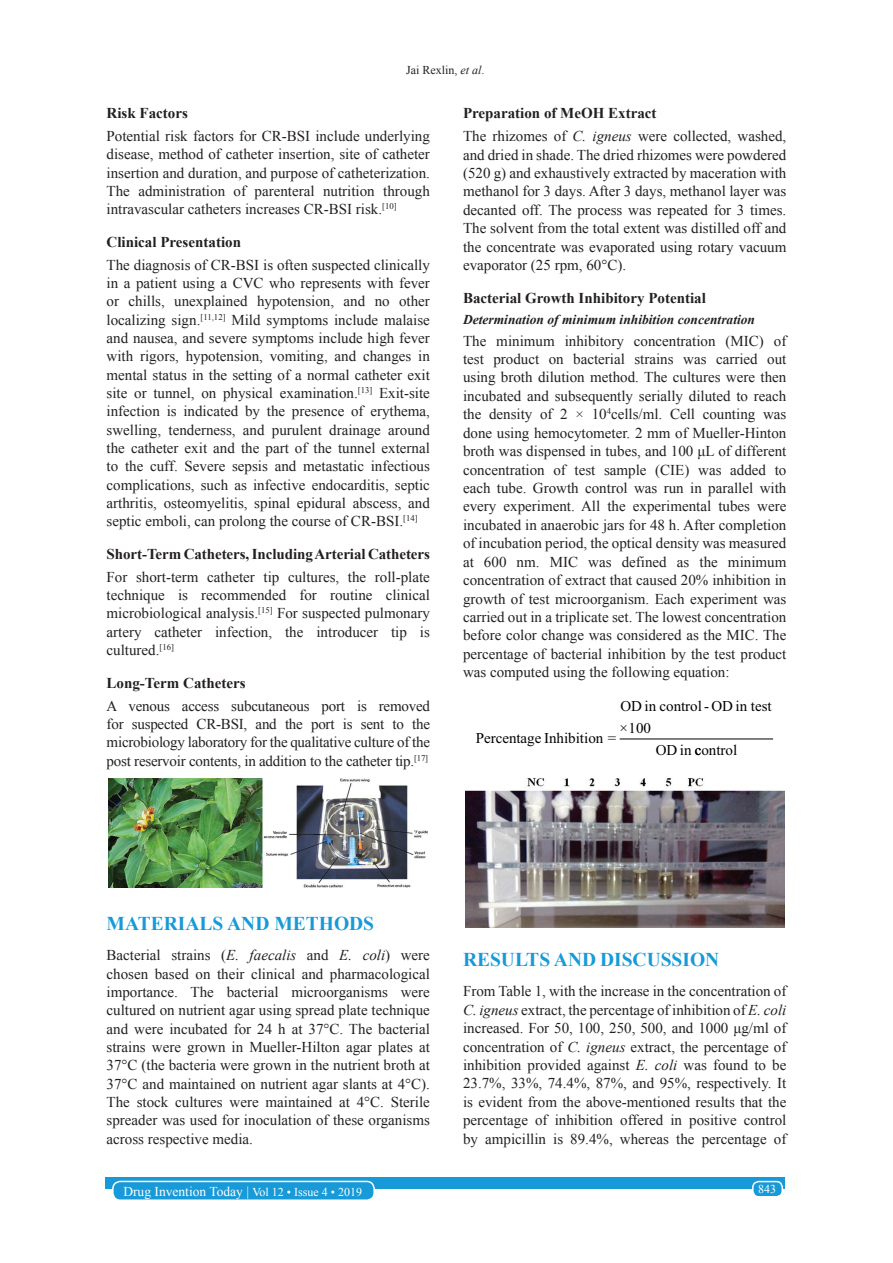
<style>
.page{position:relative;width:893px;height:1263px;background:#fff}
.page>*{position:absolute;margin:0;border:0;box-sizing:border-box;transform-origin:0 0}
.t1{font:700 19.5px "Times New Roman";color:#179ad7}
.TX{font:15px/18.3px "Times New Roman";color:#231f20;text-align:justify}
.t2{font:700 15px "Times New Roman";color:#231f20}
.t3{font:15px "Times New Roman";color:#000}
.H3_No_Above_Space{font:italic 700 13.5px "Times New Roman";color:#231f20}
.foot1{font:13.5px "Times New Roman";color:#fff}
.t4{font:12px "Times New Roman";color:#231f20}
.foot1-2{font:12px "Times New Roman";color:#fff}
.s1{font-style:italic}
.s2{font-size:12px}
</style>
<div class="page">
<div style="left:105px;top:1177px;width:679px;height:12px;background:#179ad7"></div>
<div style="left:752px;top:1181px;width:29px;height:15px;background:#179ad7;border-radius:6px"></div>
<div style="left:751px;top:1180px;width:31px;height:17px;border:2px solid #fff;border-radius:6px"></div>
<div style="left:113px;top:1181px;width:261px;height:19px;background:#179ad7;border-radius:7px"></div>
<div style="left:112px;top:1180px;width:263px;height:21px;border:2px solid #fff;border-radius:7px"></div>
<img style="left:109px;top:778px;width:319px;height:109px">
<hr style="left:619px;top:738px;width:153px;height:1px;background:#000">
<img style="left:465px;top:778px;width:319px;height:149px">
<p class="t4" style="left:406px;top:62px;width:80px">Jai Rexlin, <span class="s1">et al</span>.</p>
<h2 class="t2" style="left:106px;top:102px;width:83px">Risk Factors</h2>
<p class="TX" style="left:106px;top:126px;width:325px">Potential risk factors for CR-BSI include underlying disease, method of catheter insertion, site of catheter insertion and duration, and purpose of catheterization.<br>The administration of parenteral nutrition through intravascular catheters increases CR-BSI risk.<sup>[10]</sup></p>
<h2 class="t2" style="left:106px;top:231px;width:136px">Clinical Presentation</h2>
<p class="TX" style="left:106px;top:255px;width:325px">The diagnosis of CR-BSI is often suspected clinically in a patient using a CVC who represents with fever or chills, unexplained hypotension, and no other localizing sign.<sup>[11,12]</sup> Mild symptoms include malaise and nausea, and severe symptoms include high fever with rigors, hypotension, vomiting, and changes in mental status in the setting of a normal catheter exit site or tunnel, on physical examination.<sup>[13]</sup> Exit-site infection is indicated by the presence of erythema, swelling, tenderness, and purulent drainage around the catheter exit and the part of the tunnel external to the cuff. Severe sepsis and metastatic infectious complications, such as infective endocarditis, septic arthritis, osteomyelitis, spinal epidural abscess, and septic emboli, can prolong the course of CR-BSI.<sup>[14]</sup></p>
<h2 class="t2" style="left:106px;top:543px;width:325px">Short-Term Catheters, Including Arterial Catheters</h2>
<p class="TX" style="left:106px;top:567px;width:325px">For short-term catheter tip cultures, the roll-plate technique is recommended for routine clinical microbiological analysis.<sup>[15]</sup> For suspected pulmonary artery catheter infection, the introducer tip is cultured.<sup>[16]</sup></p>
<h2 class="t2" style="left:106px;top:672px;width:141px">Long-Term Catheters</h2>
<p class="TX" style="left:106px;top:696px;width:325px">A venous access subcutaneous port is removed for suspected CR-BSI, and the port is sent to the microbiology laboratory for the qualitative culture of the post reservoir contents, in addition to the catheter tip.<sup>[17]</sup></p>
<h2 class="t2" style="left:463px;top:102px;width:195px">Preparation of MeOH Extract</h2>
<p class="TX" style="left:463px;top:126px;width:325px">The rhizomes of <span class="s1">C. igneus</span> were collected, washed, and dried in shade. The dried rhizomes were powdered (520 g) and exhaustively extracted by maceration with methanol for 3 days. After 3 days, methanol layer was decanted off. The process was repeated for 3 times.<br>The solvent from the total extent was distilled off and the concentrate was evaporated using rotary vacuum evaporator (25 rpm, 60°C).</p>
<h2 class="t2" style="left:463px;top:287px;width:244px">Bacterial Growth Inhibitory Potential</h2>
<p class="H3_No_Above_Space" style="left:463px;top:310px;width:293px">Determination of minimum inhibition concentration</p>
<p class="TX" style="left:463px;top:331px;width:325px">The minimum inhibitory concentration (MIC) of test product on bacterial strains was carried out using broth dilution method. The cultures were then incubated and subsequently serially diluted to reach the density of 2 × 10<sup>4</sup>cells/ml. Cell counting was done using hemocytometer. 2 mm of Mueller-Hinton broth was dispensed in tubes, and 100 μL of different concentration of test sample (CIE) was added to each tube. Growth control was run in parallel with every experiment. All the experimental tubes were incubated in anaerobic jars for 48 h. After completion of incubation period, the optical density was measured at 600 nm. MIC was defined as the minimum concentration of extract that caused 20% inhibition in growth of test microorganism. Each experiment was carried out in a triplicate set. The lowest concentration before color change was considered as the MIC. The percentage of bacterial inhibition by the test product was computed using the following equation:</p>
<p class="t3" style="left:620px;top:700px;width:153px">OD in control-OD in test</p>
<p class="t3" style="left:619px;top:722px;width:33px">× 100</p>
<p class="t3" style="left:655px;top:744px;width:83px">OD in control</p>
<p class="t3" style="left:475px;top:732px;width:142px">Percentage Inhibition =</p>
<h1 class="t1" style="left:106px;top:909px;width:269px">MATERIALS AND METHODS</h1>
<p class="TX" style="left:106px;top:945px;width:325px">Bacterial strains (<span class="s1">E. faecalis</span> and <span class="s1">E. coli</span>) were chosen based on their clinical and pharmacological importance. The bacterial microorganisms were cultured on nutrient agar using spread plate technique and were incubated for 24 h at 37°C. The bacterial strains were grown in Mueller-Hilton agar plates at 37°C (the bacteria were grown in the nutrient broth at 37°C and maintained on nutrient agar slants at 4°C).<br>The stock cultures were maintained at 4°C. Sterile spreader was used for inoculation of these organisms across respective media.</p>
<h1 class="t1" style="left:463px;top:945px;width:258px">RESULTS AND DISCUSSION</h1>
<p class="TX" style="left:463px;top:981px;width:325px">From Table 1, with the increase in the concentration of <span class="s1">C. igneus</span> extract, the percentage of inhibition of <span class="s1">E. coli </span>increased. For 50, 100, 250, 500, and 1000 μg/ml of concentration of <span class="s1">C. igneus</span> extract, the percentage of inhibition provided against <span class="s1">E. coli</span> was found to be 23.7%, 33%, 74.4%, 87%, and 95%, respectively. It is evident from the above-mentioned results that the percentage of inhibition offered in positive control by ampicillin is 89.4%, whereas the percentage of</p>
<p class="foot1" style="left:123px;top:1181px;width:240px">Drug Invention Today | <span class="s2">Vol 12 • Issue 4 • 2019</span></p>
<p class="foot1-2" style="left:757px;top:1180px;width:19px">843</p>
</div>
